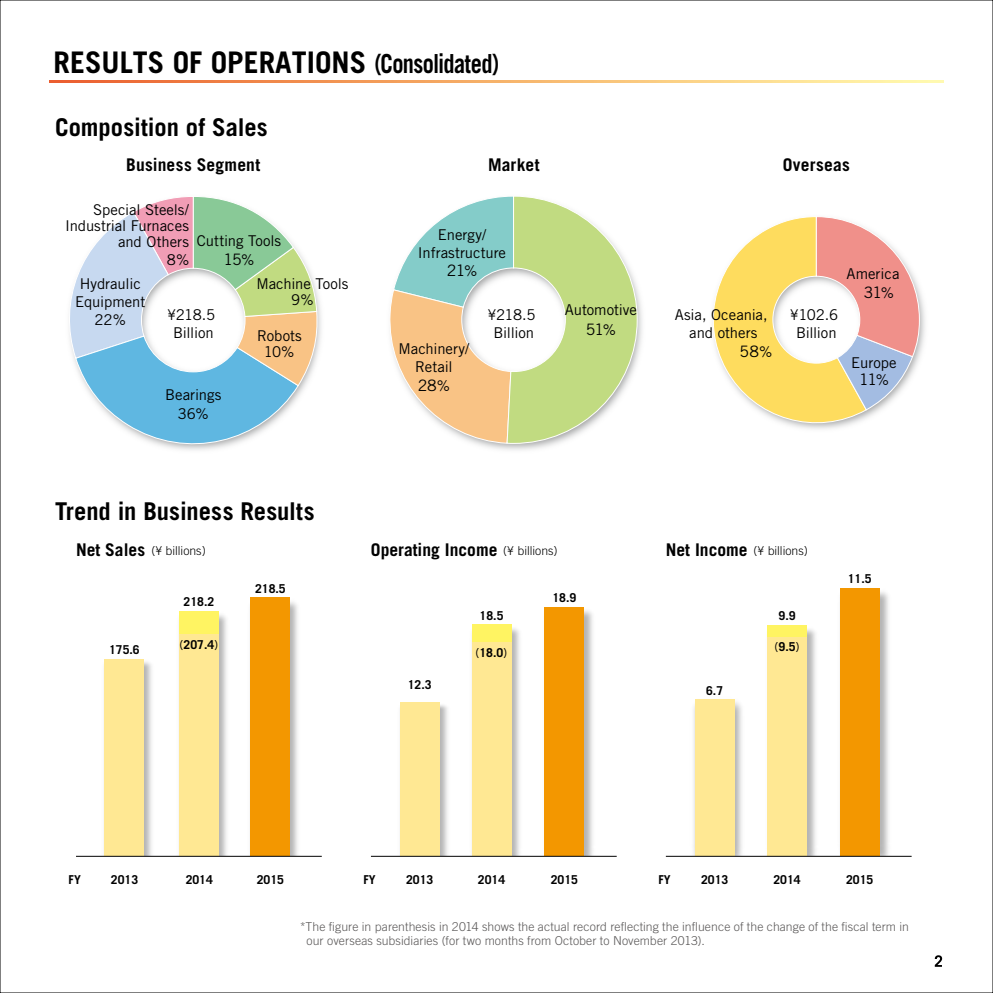
<style>
.page{position:relative;width:993px;height:993px;background:#fff}
.page>*{position:absolute;margin:0;border:0;box-sizing:border-box;transform-origin:0 0}
.t1{font:700 29.75px "Trade Gothic LT Std";color:#000}
.t2{font:700 24.5px "Trade Gothic LT Std";color:#000}
.t3{font:700 17.5px "Trade Gothic LT Std";letter-spacing:.005em;color:#000}
.t4{font:15.75px "Trade Gothic LT Std";letter-spacing:-.055em;color:#000}
.t5{font:14.88px/17.8px "Trade Gothic LT Std";letter-spacing:-.005em;color:#000;text-align:center}
.t6{font:14.88px/17.8px "Trade Gothic LT Std";letter-spacing:-.03em;color:#000;text-align:center}
.t7{font:300 12.25px/13.7px "Trade Gothic LT Std";letter-spacing:.005em;color:#595757}
.t8{font:700 12.25px "Trade Gothic";color:#000}
.t9{font:700 12.25px "Trade Gothic LT Std";color:#000}
.t10{font:300 12.25px "Trade Gothic LT Std";color:#000}
.s1{font-size:26.25px}
.s2{font-size:14.88px}
.s3{font-weight:700;font-size:17.5px}
.s4{font-weight:300;font-size:12.25px}
.s5{font-weight:400}
</style>
<div class="page">
<svg style="left:934px;top:955px;width:7px;height:11px"></svg>
<svg style="left:50px;top:80px;width:893px;height:3px;background:#f5af6c"></svg>
<img style="left:477px;top:292px;width:165px;height:158px">
<svg style="left:390px;top:196px;width:248px;height:248px"></svg>
<svg style="left:69px;top:197px;width:249px;height:253px"></svg>
<svg style="left:713px;top:216px;width:207px;height:213px"></svg>
<img style="left:511px;top:624px;width:9px;height:231px">
<div style="left:471px;top:624px;width:40px;height:232px;background:#fff462"></div>
<div style="left:471px;top:641px;width:40px;height:215px;background:#ffe893"></div>
<img style="left:439px;top:702px;width:9px;height:153px">
<div style="left:400px;top:702px;width:39px;height:154px;background:#ffe893"></div>
<img style="left:584px;top:610px;width:9px;height:245px">
<div style="left:544px;top:606px;width:40px;height:250px;background:#f39700"></div>
<hr style="left:371px;top:855px;width:245px;height:1px;background:#000">
<img style="left:806px;top:625px;width:10px;height:230px">
<div style="left:767px;top:625px;width:39px;height:231px;background:#fff462"></div>
<div style="left:767px;top:636px;width:39px;height:220px;background:#ffe893"></div>
<img style="left:693px;top:699px;width:49px;height:156px">
<div style="left:694px;top:699px;width:40px;height:157px;background:#ffe893"></div>
<img style="left:879px;top:588px;width:10px;height:267px">
<div style="left:839px;top:587px;width:40px;height:269px;background:#f39700"></div>
<hr style="left:665px;top:855px;width:246px;height:1px;background:#000">
<img style="left:219px;top:614px;width:8px;height:241px">
<img style="left:144px;top:662px;width:8px;height:193px">
<img style="left:290px;top:602px;width:8px;height:253px">
<div style="left:250px;top:597px;width:40px;height:259px;background:#f39700"></div>
<div style="left:179px;top:610px;width:40px;height:246px;background:#fff462"></div>
<div style="left:104px;top:658px;width:40px;height:198px;background:#ffe893"></div>
<div style="left:179px;top:634px;width:40px;height:222px;background:#ffe893"></div>
<hr style="left:76px;top:855px;width:246px;height:1px;background:#000">
<h1 class="t1" style="left:54px;top:44px;width:447px">RESULTS OF OPERATIONS <span class="s1">(Consolidated)</span></h1>
<h2 class="t2" style="left:55px;top:113px;width:214px">Composition of Sales</h2>
<p class="t3" style="left:126px;top:154px;width:136px">Business Segment</p>
<p class="t3" style="left:488px;top:154px;width:53px">Market</p>
<p class="t3" style="left:782px;top:154px;width:69px">Overseas</p>
<p class="t5" style="left:65px;top:202px;width:125px;line-height:15.8px;text-align:right">Special Steels/<br>Industrial Furnaces and Others</p>
<p class="t5" style="left:167px;top:251px;width:24px">8%</p>
<p class="t5" style="left:418px;top:226px;width:90px">Energy/<br>Infrastructure</p>
<p class="t4" style="left:446px;top:261px;width:32px">21<span class="s2">%</span></p>
<p class="t5" style="left:846px;top:264px;width:55px">America</p>
<p class="t4" style="left:863px;top:283px;width:32px">31<span class="s2">%</span></p>
<p class="t5" style="left:197px;top:231px;width:86px">Cutting Tools</p>
<p class="t4" style="left:223px;top:249px;width:33px">15<span class="s2">%</span></p>
<p class="t5" style="left:256px;top:275px;width:94px;line-height:16.3px">Machine Tools<br>9%</p>
<p class="t5" style="left:257px;top:327px;width:46px;line-height:15.8px">Robots<br>10%</p>
<p class="t5" style="left:165px;top:384px;width:58px;line-height:19.2px">Bearings<br>36%</p>
<p class="t5" style="left:75px;top:274px;width:72px;line-height:18.4px">Hydraulic<br>Equipment<br>22%</p>
<p class="t5" style="left:564px;top:301px;width:74px">Automotive</p>
<p class="t4" style="left:585px;top:319px;width:32px">51<span class="s2">%</span></p>
<p class="t5" style="left:674px;top:305px;width:94px">Asia, Oceania, and others</p>
<p class="t4" style="left:739px;top:342px;width:34px">58<span class="s2">%</span></p>
<p class="t6" style="left:167px;top:306px;width:50px">¥218.5<br>Billion</p>
<p class="t6" style="left:487px;top:306px;width:50px">¥218.5<br>Billion</p>
<p class="t5" style="left:789px;top:306px;width:50px">¥102.6<br>Billion</p>
<p class="t5" style="left:398px;top:339px;width:72px">Machinery/<br>Retail</p>
<p class="t4" style="left:417px;top:375px;width:34px">28<span class="s2">%</span></p>
<p class="t5" style="left:851px;top:353px;width:47px">Europe</p>
<p class="t4" style="left:858px;top:370px;width:31px">11<span class="s2">%</span></p>
<h2 class="t2" style="left:55px;top:496px;width:261px">Trend in Business Results</h2>
<p class="t10" style="left:76px;top:543px;width:131px"><span class="s3">Net Sales</span> (¥ billions)</p>
<p class="t3" style="left:371px;top:538px;width:188px">Operating Income <span class="s4">(¥ billions)</span></p>
<p class="t10" style="left:665px;top:543px;width:143px"><span class="s3">Net Income</span> (¥ billions)</p>
<p class="t8" style="left:109px;top:641px;width:32px">175.6</p>
<p class="t8" style="left:183px;top:593px;width:32px">218.2</p>
<p class="t8" style="left:179px;top:636px;width:40px"><span class="s5">(</span>207.4<span class="s5">)</span></p>
<p class="t8" style="left:255px;top:580px;width:32px">218.5</p>
<p class="t8" style="left:407px;top:677px;width:25px">12.3</p>
<p class="t8" style="left:479px;top:607px;width:25px">18.5</p>
<p class="t8" style="left:475px;top:645px;width:33px"><span class="s5">(</span>18.0<span class="s5">)</span></p>
<p class="t8" style="left:552px;top:590px;width:25px">18.9</p>
<p class="t8" style="left:706px;top:682px;width:19px">6.7</p>
<p class="t8" style="left:778px;top:608px;width:19px">9.9</p>
<p class="t8" style="left:774px;top:638px;width:27px"><span class="s5">(</span>9.5<span class="s5">)</span></p>
<p class="t8" style="left:847px;top:570px;width:25px">11.5</p>
<p class="t9" style="left:69px;top:871px;width:14px">FY</p>
<p class="t9" style="left:111px;top:871px;width:29px">2013</p>
<p class="t9" style="left:186px;top:871px;width:29px">2014</p>
<p class="t9" style="left:257px;top:871px;width:29px">2015</p>
<p class="t9" style="left:363px;top:871px;width:14px">FY</p>
<p class="t9" style="left:406px;top:871px;width:29px">2013</p>
<p class="t9" style="left:478px;top:871px;width:29px">2014</p>
<p class="t9" style="left:550px;top:871px;width:29px">2015</p>
<p class="t9" style="left:658px;top:871px;width:14px">FY</p>
<p class="t9" style="left:700px;top:871px;width:29px">2013</p>
<p class="t9" style="left:773px;top:871px;width:29px">2014</p>
<p class="t9" style="left:845px;top:871px;width:29px">2015</p>
<p class="t7" style="left:306px;top:919px;width:603px;text-indent:-7px">*The figure in parenthesis in 2014 shows the actual record reflecting the influence of the change of the fiscal term in our overseas subsidiaries (for two months from October to November 2013).</p>
</div>
